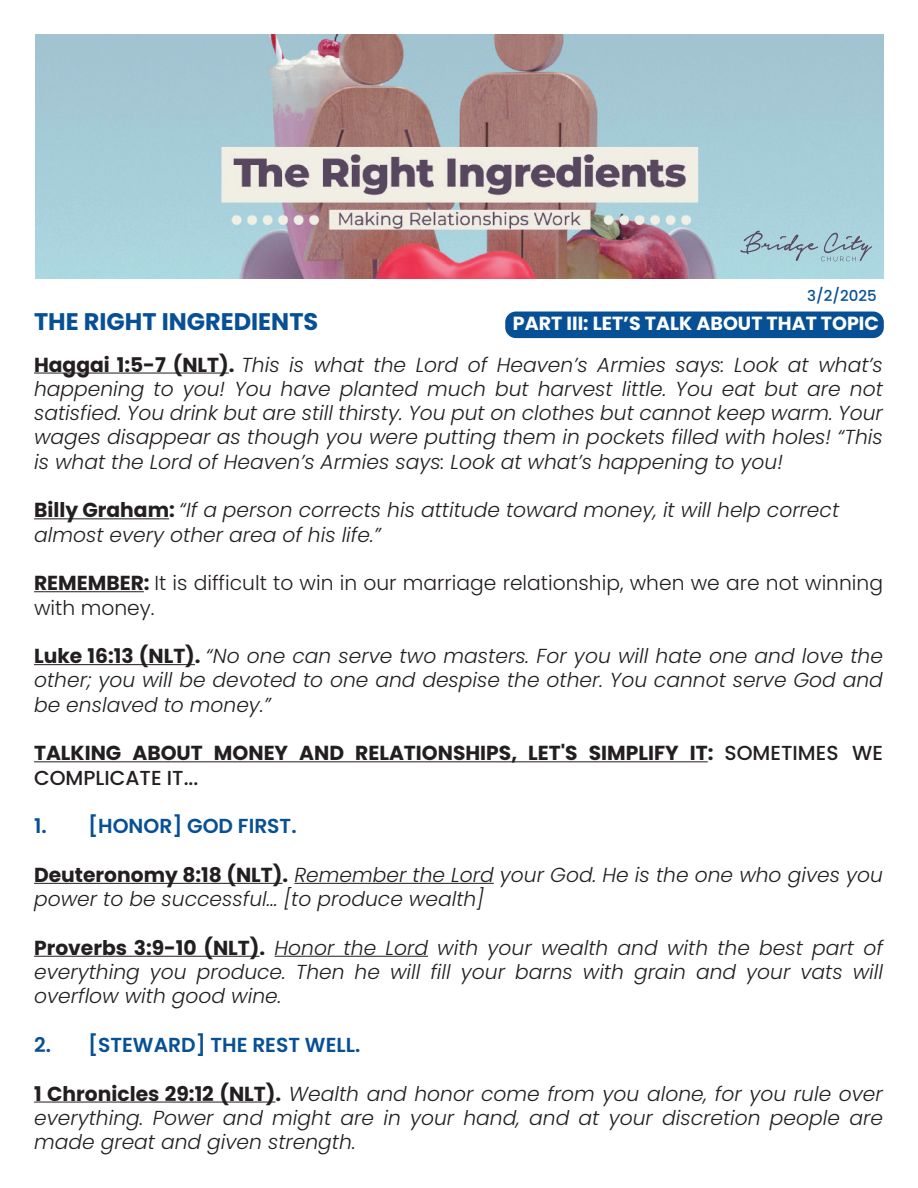
<style>
.page{position:relative;width:918px;height:1188px;background:#fff}
.page>*{position:absolute;margin:0;border:0;box-sizing:border-box;transform-origin:0 0}
.t1{font:700 24px "Poppins";color:#075095}
.t2{font:italic 300 20.25px/24.3px "Poppins";color:#231f20;text-align:justify}
.t3{font:300 20.25px/24.3px "Poppins";color:#231f20}
.t4{font:700 20.25px/24.3px "Poppins";color:#231f20}
.t5{font:600 20.25px "Poppins";color:#075095}
.t6{font:700 19.05px "Poppins";color:#fff}
.t7{font:500 15px "Poppins";color:#075095}
.s1{font-weight:700;font-style:normal}
.s2{font-weight:700}
.s3{font-weight:500}
</style>
<div class="page">
<img style="left:36px;top:34px;width:848px;height:244px">
<div style="left:505px;top:312px;width:379px;height:26px;background:#075095;border-radius:11px"></div>
<hr style="left:34px;top:373px;width:195px;height:1px;background:#231f20">
<hr style="left:34px;top:518px;width:135px;height:1px;background:#231f20">
<hr style="left:34px;top:591px;width:110px;height:1px;background:#231f20">
<hr style="left:34px;top:664px;width:161px;height:1px;background:#231f20">
<hr style="left:34px;top:761px;width:674px;height:1px;background:#231f20">
<hr style="left:34px;top:883px;width:249px;height:1px;background:#231f20">
<hr style="left:294px;top:883px;width:200px;height:1px;background:#231f20">
<hr style="left:34px;top:956px;width:226px;height:1px;background:#231f20">
<hr style="left:275px;top:956px;width:153px;height:1px;background:#231f20">
<hr style="left:34px;top:1102px;width:242px;height:1px;background:#231f20">
<svg style="left:740px;top:231px;width:132px;height:30px;background:#9ec0cc"></svg>
<p class="t7" style="left:807px;top:287px;width:71px">3/2/2025</p>
<p class="t1" style="left:34px;top:308px;width:286px">THE RIGHT INGREDIENTS</p>
<p class="t6" style="left:513px;top:313px;width:368px">PART III: LET’S TALK ABOUT THAT TOPIC</p>
<p class="t2" style="left:34px;top:352px;width:850px"><span class="s1">Haggai 1:5-7 (NLT).</span> This is what the Lord of Heaven’s Armies says: Look at what’s happening to you! You have planted much but harvest little. You eat but are not satisfied. You drink but are still thirsty. You put on clothes but cannot keep warm. Your wages disappear as though you were putting them in pockets filled with holes! “This is what the Lord of Heaven’s Armies says: Look at what’s happening to you!</p>
<p class="t2" style="left:34px;top:498px;width:807px"><span class="s1">Billy Graham:</span> “If a person corrects his attitude toward money, it will help correct almost every other area of his life.”</p>
<p class="t3" style="left:34px;top:571px;width:850px"><span class="s2">REMEMBER:</span> It is difficult to win in our marriage relationship, when we are not winning with money.</p>
<p class="t2" style="left:34px;top:644px;width:850px"><span class="s1">Luke 16:13 (NLT).</span> “No one can serve two masters. For you will hate one and love the other; you will be devoted to one and despise the other. You cannot serve God and be enslaved to money.”</p>
<p class="t4" style="left:34px;top:741px;width:850px">TALKING ABOUT MONEY AND RELATIONSHIPS, LET'S SIMPLIFY IT: <span class="s3">SOMETIMES WE<br>COMPLICATE IT...</span></p>
<p class="t5" style="left:34px;top:814px;width:264px">1. [HONOR] GOD FIRST.</p>
<p class="t2" style="left:34px;top:863px;width:850px"><span class="s1">Deuteronomy 8:18 (NLT).</span> Remember the Lord your God. He is the one who gives you power to be successful... [to produce wealth]</p>
<p class="t2" style="left:34px;top:936px;width:851px"><span class="s1">Proverbs 3:9-10 (NLT).</span> Honor the Lord with your wealth and with the best part of everything you produce. Then he will fill your barns with grain and your vats will overflow with good wine.</p>
<p class="t5" style="left:34px;top:1033px;width:328px">2. [STEWARD] THE REST WELL.</p>
<p class="t2" style="left:34px;top:1081px;width:850px"><span class="s1">1 Chronicles 29:12 (NLT).</span> Wealth and honor come from you alone, for you rule over everything. Power and might are in your hand, and at your discretion people are made great and given strength.</p>
</div>
